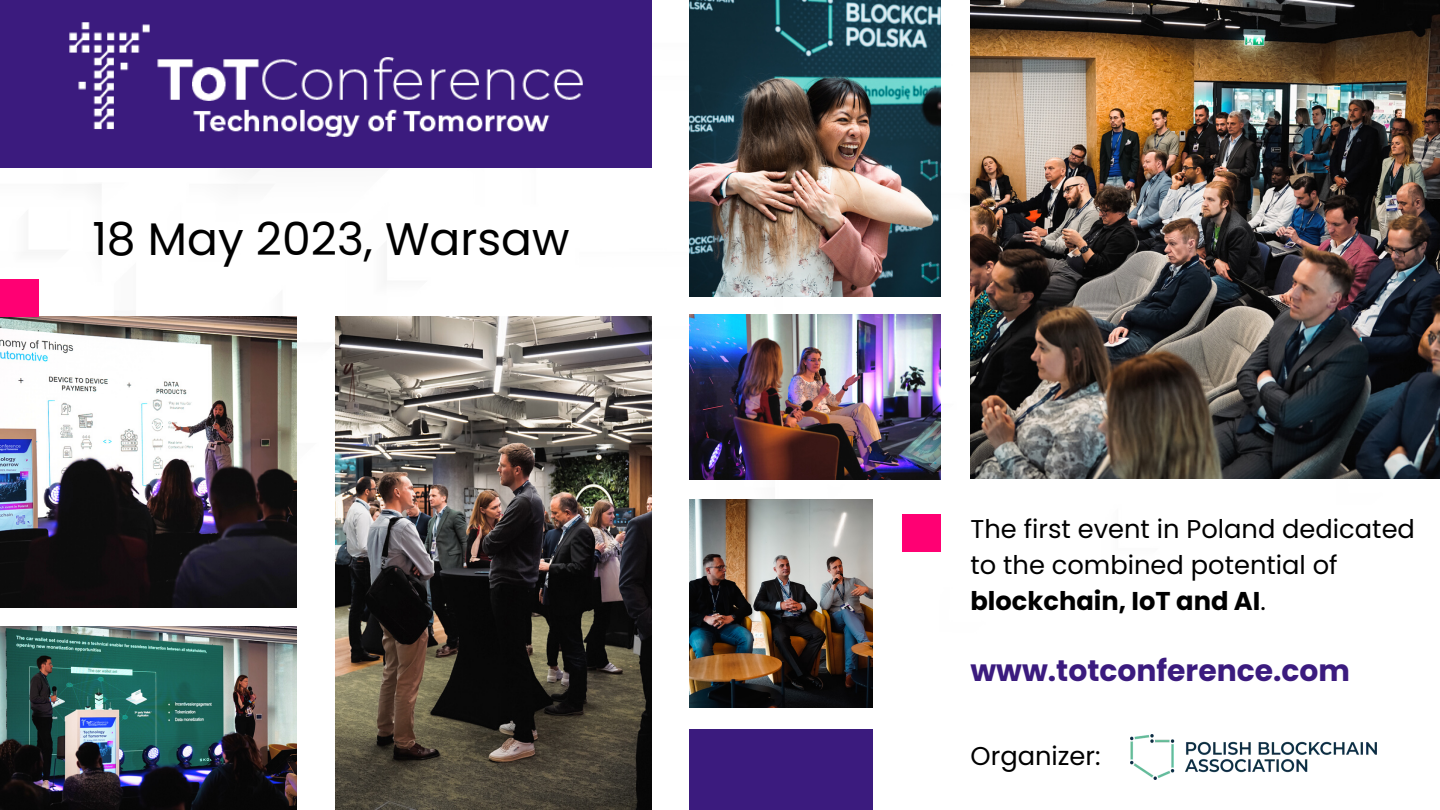
<style>
.page{position:relative;width:1440px;height:810px;background:#fff}
.page>*{position:absolute;margin:0;border:0;box-sizing:border-box;transform-origin:0 0}
.t1{font:45.6px "Poppins";color:#000}
.t2{font:700 29.8px "Poppins";color:#3b1b7e}
.t3{font:25.7px/36px "Poppins";color:#000}
.s1{font-weight:700}
</style>
<div class="page">
<img style="left:0;top:317px;width:297px;height:291px">
<img style="left:1px;top:627px;width:296px;height:183px">
<img style="left:335px;top:317px;width:317px;height:493px">
<img style="left:971px;top:0;width:469px;height:478px">
<img style="left:690px;top:0;width:251px;height:296px">
<div style="left:690px;top:729px;width:183px;height:81px;background:#3b1b7e"></div>
<div style="left:902px;top:514px;width:39px;height:38px;background:#ff0073"></div>
<div style="left:0;top:0;width:651px;height:167px;background:#3b1b7e"></div>
<img style="left:69px;top:22px;width:514px;height:115px">
<div style="left:0;top:279px;width:39px;height:38px;background:#ff0073"></div>
<img style="left:690px;top:500px;width:183px;height:208px">
<img style="left:1130px;top:735px;width:246px;height:44px">
<img style="left:690px;top:315px;width:251px;height:164px">
<p class="t1" style="left:92px;top:207px;width:479px">18 May 2023, Warsaw</p>
<p class="t3" style="left:971px;top:511px;width:446px">The first event in Poland dedicated to the combined potential of <span class="s1">blockchain, IoT and AI</span>.</p>
<p class="t2" style="left:971px;top:649px;width:381px">www.totconference.com</p>
<p class="t3" style="left:971px;top:738px;width:132px">Organizer:</p>
</div>
